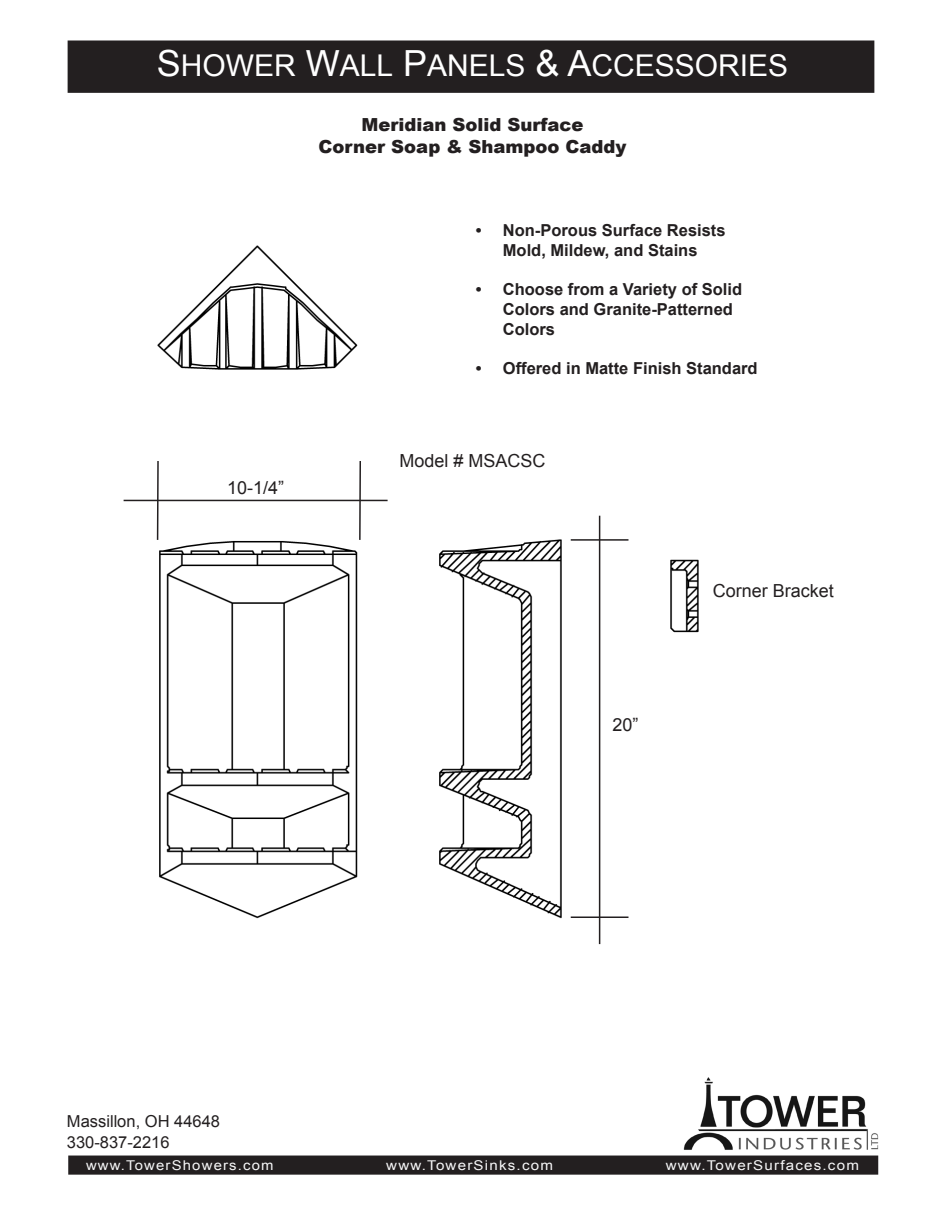
<style>
.page{position:relative;width:945px;height:1215px;background:#fff}
.page>*{position:absolute;margin:0;border:0;box-sizing:border-box;transform-origin:0 0}
.t1{font:30px "Arial";color:#fff}
.t2{font:900 18px "Arial";color:#231f20}
.t3{font:18px "Arial";color:#231f20}
.t4{font:700 16.5px/19.8px "Arial";color:#231f20;text-align:center}
.t5{font:16.5px/21.6px "Arial";color:#231f20}
.t6{font:13.5px "Arial";letter-spacing:.08em;color:#f7f7f8;scale:1.12 1}
.t7{font:13.5px "Arial";letter-spacing:.08em;color:#f7f7f8;scale:1.1 1}
.s1{font-size:36px}
</style>
<div class="page">
<img style="left:680px;top:1077px;width:199px;height:81px">
<div style="left:69px;top:1156px;width:809px;height:18px;background:#231f20"></div>
<div style="left:68px;top:1156px;width:810px;height:19px;border:2px solid #231f20"></div>
<img style="left:123px;top:245px;width:576px;height:700px">
<div style="left:68px;top:41px;width:806px;height:51px;background:#231f20"></div>
<div style="left:68px;top:40px;width:806px;height:53px;border:2px solid #231f20"></div>
<hr style="left:157px;top:461px;width:2px;height:79px;background:#231f20">
<hr style="left:359px;top:461px;width:2px;height:79px;background:#231f20">
<hr style="left:124px;top:500px;width:264px;height:1px;background:#231f20">
<hr style="left:571px;top:539px;width:57px;height:2px;background:#231f20">
<hr style="left:571px;top:916px;width:57px;height:2px;background:#231f20">
<hr style="left:599px;top:516px;width:1px;height:428px;background:#231f20">
<p class="t1" style="left:157px;top:46px;width:633px"><span class="s1">S</span>HOWER <span class="s1">W</span>ALL <span class="s1">P</span>ANELS <span class="s1">&amp; A</span>CCESSORIES</p>
<p class="t2" style="left:362px;top:112px;width:223px">Meridian Solid Surface</p>
<p class="t2" style="left:318px;top:133px;width:310px">Corner Soap &amp; Shampoo Caddy</p>
<p class="t4" style="left:476px;top:221px;width:251px">• Non-Porous Surface Resists<br>Mold, Mildew, and Stains</p>
<p class="t4" style="left:503px;top:280px;width:241px;text-align:left;text-indent:-27px">• Choose from a Variety of Solid<br>Colors and Granite-Patterned<br>Colors</p>
<p class="t4" style="left:476px;top:359px;width:283px">• Offered in Matte Finish Standard</p>
<p class="t3" style="left:227px;top:476px;width:59px">10-1/4”</p>
<p class="t3" style="left:399px;top:449px;width:148px">Model # MSACSC</p>
<p class="t3" style="left:613px;top:713px;width:28px">20”</p>
<p class="t3" style="left:713px;top:579px;width:123px">Corner Bracket</p>
<p class="t5" style="left:67px;top:1110px;width:155px">Massillon, OH 44648<br>330-837-2216</p>
<p class="t7" style="left:86px;top:1156px;width:172px">www.TowerShowers.com</p>
<p class="t6" style="left:386px;top:1156px;width:150px">www.TowerSinks.com</p>
<p class="t6" style="left:666px;top:1156px;width:174px">www.TowerSurfaces.com</p>
</div>
